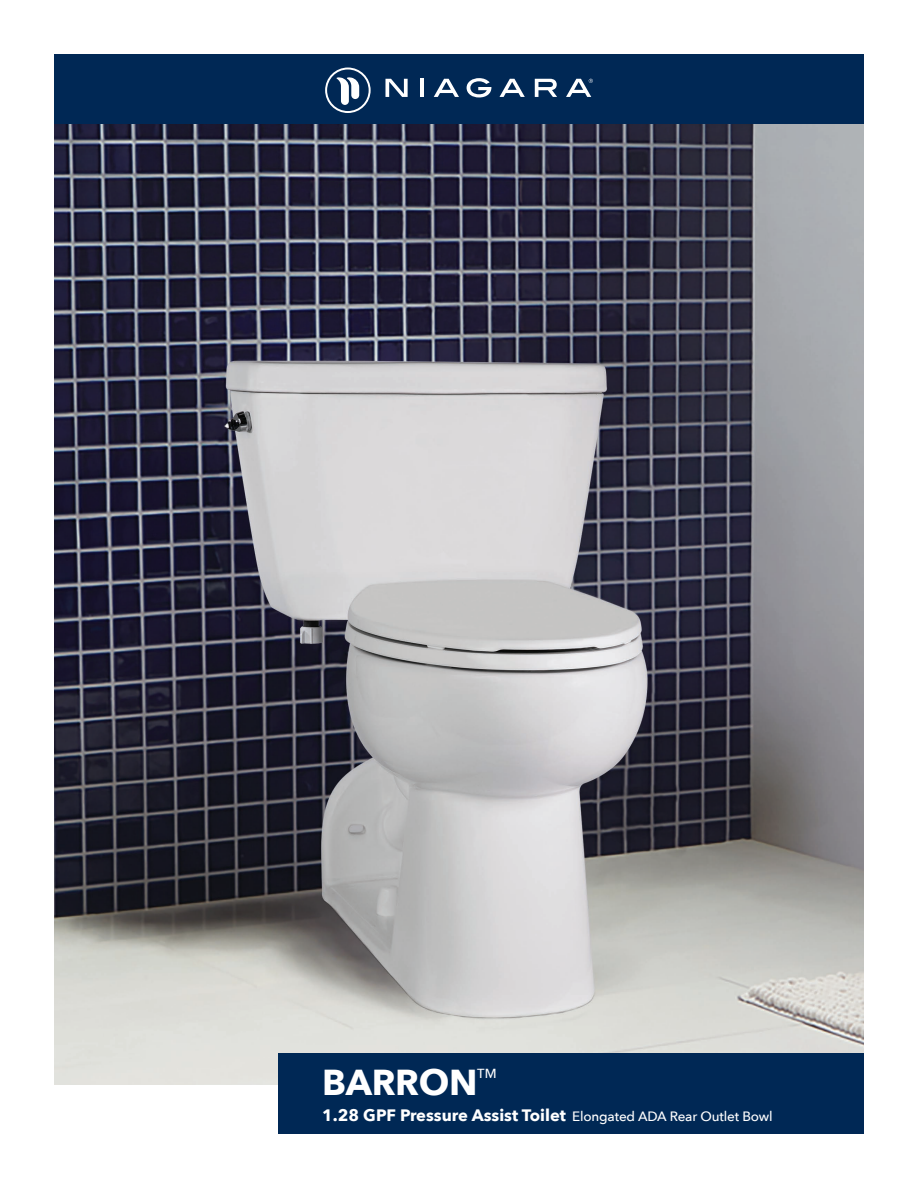
<style>
.page{position:relative;width:918px;height:1188px;background:#fff}
.page>*{position:absolute;margin:0;border:0;box-sizing:border-box;transform-origin:0 0}
.t1{font:700 36px "Avenir Next";letter-spacing:-.01em;color:#fff}
.t2{font:700 16.5px "Avenir Next";color:#fff}
.t3{font:500 13.05px "Avenir Next";color:#fff}
.s1{font-weight:500;font-size:13.5px}
</style>
<div class="page">
<img style="left:54px;top:123px;width:810px;height:962px">
<div style="left:54px;top:54px;width:810px;height:69px;background:#002855"></div>
<div style="left:278px;top:1053px;width:586px;height:81px;background:#002855"></div>
<svg style="left:467px;top:78px;width:24px;height:19px"></svg>
<svg style="left:500px;top:79px;width:25px;height:18px"></svg>
<svg style="left:535px;top:79px;width:22px;height:18px"></svg>
<svg style="left:385px;top:79px;width:23px;height:18px"></svg>
<hr style="left:421px;top:79px;width:3px;height:18px;background:#fff">
<svg style="left:434px;top:79px;width:25px;height:18px"></svg>
<svg style="left:325px;top:68px;width:46px;height:45px"></svg>
<svg style="left:566px;top:79px;width:27px;height:18px"></svg>
<p class="t1" style="left:322px;top:1051px;width:157px">BARRON</p>
<p class="t3" style="left:477px;top:1063px;width:21px">TM</p>
<p class="t2" style="left:322px;top:1101px;width:452px">1.28 GPF Pressure Assist Toilet <span class="s1">Elongated ADA Rear Outlet Bowl</span></p>
</div>
